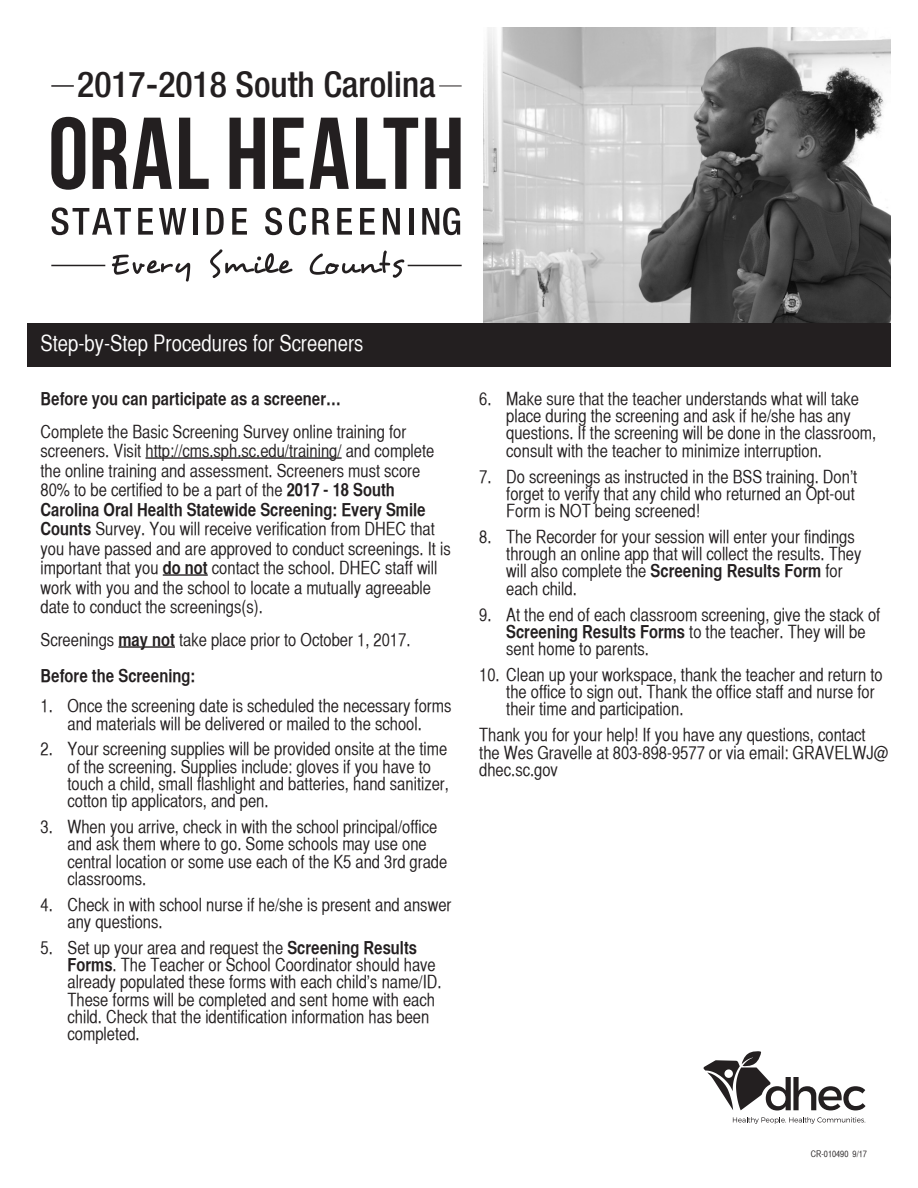
<style>
.page{position:relative;width:918px;height:1188px;background:#fff}
.page>*{position:absolute;margin:0;border:0;box-sizing:border-box;transform-origin:0 0}
.t1{font:500 condensed 35.7px "Helvetica Neue LT Std";color:#231f20}
.t2{font:22.5px "Helvetica CY";color:#fff}
.Subhead_Body_Copy{font:18px/17.2px "Helvetica CY";color:#231f20}
.Subhead_Body_Copy-2{font:700 18px "Helvetica CY";color:#231f20}
.Subhead_Body_Copy-3{font:9px "Helvetica CY";color:#231f20}
.s1{font-weight:700}
</style>
<div class="page">
<hr style="left:146px;top:457px;width:196px;height:2px;background:#231f20">
<hr style="left:163px;top:574px;width:45px;height:2px;background:#231f20">
<hr style="left:118px;top:646px;width:57px;height:2px;background:#231f20">
<img style="left:484px;top:27px;width:407px;height:296px">
<div style="left:27px;top:323px;width:864px;height:43px;background:#231f20"></div>
<svg style="left:704px;top:1051px;width:162px;height:60px"></svg>
<svg style="left:733px;top:1117px;width:133px;height:7px"></svg>
<svg style="left:51px;top:117px;width:34px;height:73px"></svg>
<svg style="left:93px;top:118px;width:34px;height:71px"></svg>
<svg style="left:133px;top:118px;width:39px;height:71px"></svg>
<svg style="left:179px;top:118px;width:30px;height:71px"></svg>
<svg style="left:230px;top:118px;width:35px;height:71px"></svg>
<svg style="left:273px;top:118px;width:31px;height:71px"></svg>
<svg style="left:310px;top:118px;width:39px;height:71px"></svg>
<svg style="left:356px;top:118px;width:62px;height:71px"></svg>
<svg style="left:425px;top:118px;width:36px;height:71px"></svg>
<svg style="left:52px;top:207px;width:79px;height:28px"></svg>
<svg style="left:138px;top:208px;width:15px;height:27px"></svg>
<svg style="left:159px;top:208px;width:27px;height:27px"></svg>
<div style="left:193px;top:208px;width:5px;height:27px;background:#231f20"></div>
<svg style="left:207px;top:208px;width:17px;height:27px"></svg>
<svg style="left:232px;top:208px;width:15px;height:27px"></svg>
<svg style="left:265px;top:207px;width:17px;height:28px"></svg>
<svg style="left:289px;top:207px;width:17px;height:28px"></svg>
<svg style="left:312px;top:208px;width:18px;height:27px"></svg>
<svg style="left:337px;top:208px;width:15px;height:27px"></svg>
<svg style="left:360px;top:208px;width:15px;height:27px"></svg>
<svg style="left:383px;top:208px;width:17px;height:27px"></svg>
<hr style="left:409px;top:208px;width:4px;height:27px;background:#231f20">
<svg style="left:422px;top:207px;width:38px;height:28px"></svg>
<svg style="left:112px;top:255px;width:78px;height:27px"></svg>
<svg style="left:210px;top:249px;width:82px;height:29px"></svg>
<svg style="left:310px;top:251px;width:94px;height:27px"></svg>
<hr style="left:51px;top:85px;width:23px;height:2px;background:#231f20">
<svg style="left:439px;top:85px;width:23px;height:1px"></svg>
<hr style="left:51px;top:265px;width:54px;height:1px;background:#231f20">
<hr style="left:408px;top:265px;width:54px;height:1px;background:#231f20">
<p class="t1" style="left:77px;top:63px;width:360px">2017-2018 South Carolina</p>
<p class="t2" style="left:40px;top:330px;width:325px">Step-by-Step Procedures for Screeners</p>
<p class="Subhead_Body_Copy-2" style="left:40px;top:388px;width:302px">Before you can participate as a screener…</p>
<p class="Subhead_Body_Copy" style="left:40px;top:422px;width:412px;line-height:19.5px">Complete the Basic Screening Survey online training for screeners. Visit http://cms.sph.sc.edu/training/ and complete the online training and assessment. Screeners must score 80% to be certified to be a part of the <span class="s1">2017 - 18 South Carolina Oral Health Statewide Screening: Every Smile Counts</span> Survey. You will receive verification from DHEC that you have passed and are approved to conduct screenings. It is important that you <span class="s1">do not</span> contact the school. DHEC staff will work with you and the school to locate a mutually agreeable date to conduct the screenings(s).</p>
<p class="Subhead_Body_Copy" style="left:40px;top:631px;width:372px">Screenings <span class="s1">may not</span> take place prior to October 1, 2017.</p>
<p class="Subhead_Body_Copy-2" style="left:40px;top:664px;width:156px">Before the Screening:</p>
<p class="Subhead_Body_Copy" style="left:40px;top:697px;width:412px;text-align:center">1. Once the screening date is scheduled the necessary forms and materials will be delivered or mailed to the school.</p>
<p class="Subhead_Body_Copy" style="left:68px;top:740px;width:383px;text-indent:-27px">2. Your screening supplies will be provided onsite at the time of the screening. Supplies include: gloves if you have to touch a child, small flashlight and batteries, hand sanitizer, cotton tip applicators, and pen.</p>
<p class="Subhead_Body_Copy" style="left:68px;top:818px;width:381px;text-indent:-27px">3. When you arrive, check in with the school principal/office and ask them where to go. Some schools may use one central location or some use each of the K5 and 3rd grade classrooms.</p>
<p class="Subhead_Body_Copy" style="left:68px;top:896px;width:385px;text-indent:-27px">4. Check in with school nurse if he/she is present and answer any questions.</p>
<p class="Subhead_Body_Copy" style="left:68px;top:939px;width:376px;text-indent:-27px">5. Set up your area and request the <span class="s1">Screening Results Forms</span>. The Teacher or School Coordinator should have already populated these forms with each child’s name/ID.<br>These forms will be completed and sent home with each child. Check that the identification information has been completed.</p>
<p class="Subhead_Body_Copy" style="left:506px;top:390px;width:372px;text-indent:-27px">6. Make sure that the teacher understands what will take place during the screening and ask if he/she has any questions. If the screening will be done in the classroom, consult with the teacher to minimize interruption.</p>
<p class="Subhead_Body_Copy" style="left:506px;top:468px;width:353px;text-indent:-27px">7. Do screenings as instructed in the BSS training. Don’t forget to verify that any child who returned an Opt-out<br>Form is NOT being screened!</p>
<p class="Subhead_Body_Copy" style="left:506px;top:528px;width:357px;text-indent:-27px">8. The Recorder for your session will enter your findings through an online app that will collect the results. They will also complete the <span class="s1">Screening Results Form</span> for each child.</p>
<p class="Subhead_Body_Copy" style="left:506px;top:606px;width:376px;text-indent:-27px">9. At the end of each classroom screening, give the stack of<br><span class="s1">Screening Results Forms</span> to the teacher. They will be sent home to parents.</p>
<p class="Subhead_Body_Copy" style="left:506px;top:666px;width:378px;text-indent:-27px">10. Clean up your workspace, thank the teacher and return to the office to sign out. Thank the office staff and nurse for their time and participation.</p>
<p class="Subhead_Body_Copy" style="left:479px;top:726px;width:411px">Thank you for your help! If you have any questions, contact the Wes Gravelle at 803-898-9577 or via email: GRAVELWJ@ dhec.sc.gov</p>
<p class="Subhead_Body_Copy-3" style="left:811px;top:1148px;width:58px">CR-010490 9/17</p>
</div>
